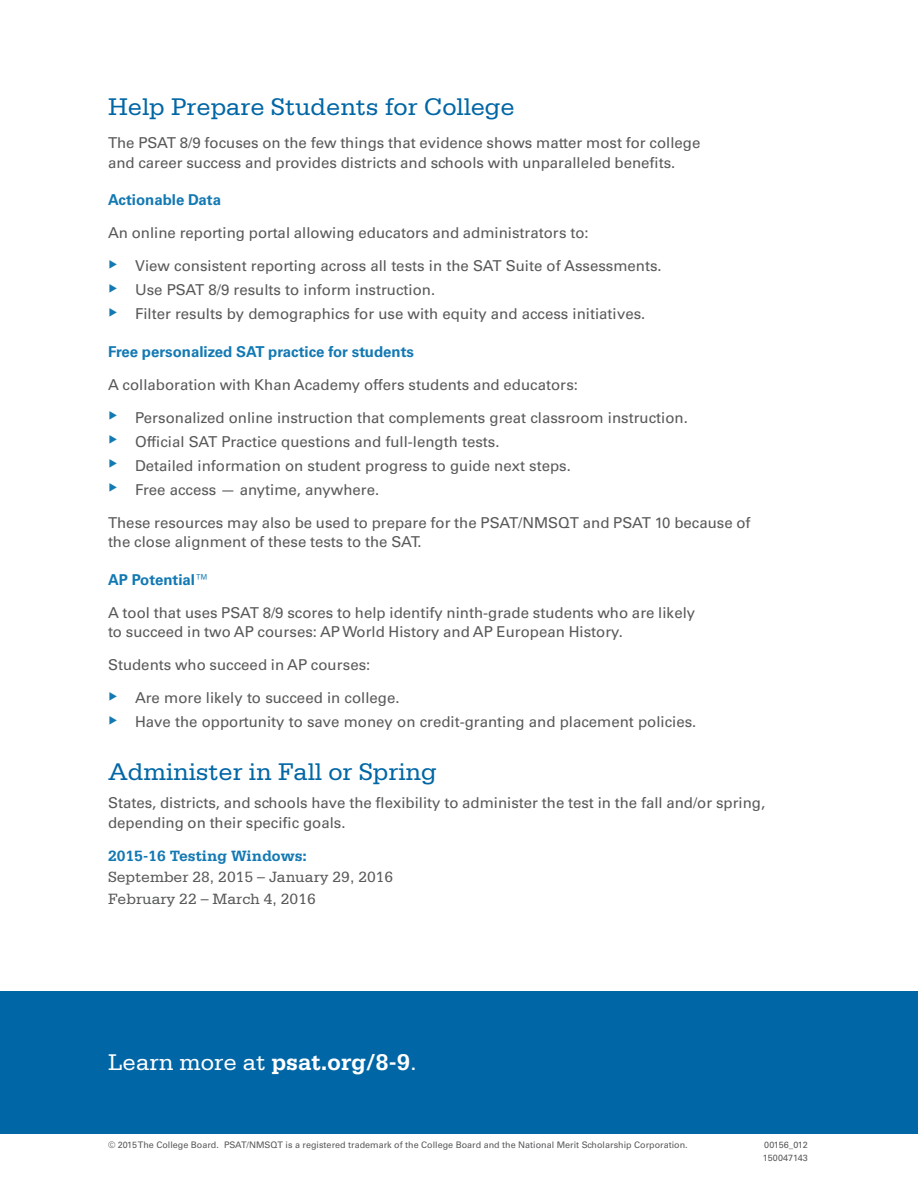
<style>
.page{position:relative;width:918px;height:1188px;background:#fff}
.page>*{position:absolute;margin:0;border:0;box-sizing:border-box;transform-origin:0 0}
.t1{font:25.5px "Serifa Std";color:#0066a5}
.t2{font:24px "Serifa Std";color:#fff}
.t3{font:15.75px/22.5px "Serifa Std";color:#58595b}
.t4{font:700 15.75px "Serifa Std";color:#1379b3}
.t5{font:15px/24px "Univers LT Std";color:#58595b}
.t6{font:700 15px "Univers LT Std";color:#1379b3}
.t7{font:9px/12.8px "Univers LT Std";color:#58595b}
.s1{color:#1379b3}
.s2{font-weight:400}
.s3{font-weight:700}
</style>
<div class="page">
<div style="left:0;top:992px;width:918px;height:142px;background:#0066a5"></div>
<h1 class="t1" style="left:108px;top:93px;width:408px">Help Prepare Students for College</h1>
<p class="t5" style="left:108px;top:133px;width:594px;line-height:19.5px">The PSAT 8/9 focuses on the few things that evidence shows matter most for college and career success and provides districts and schools with unparalleled benefits.</p>
<p class="t6" style="left:108px;top:191px;width:115px">Actionable Data</p>
<p class="t5" style="left:108px;top:221px;width:482px">An online reporting portal allowing educators and administrators to:</p>
<p class="t5" style="left:108px;top:254px;width:555px"><span class="s1">▶</span> View consistent reporting across all tests in the SAT Suite of Assessments. <span class="s1">▶</span> Use PSAT 8/9 results to inform instruction.<br><span class="s1">▶</span> Filter results by demographics for use with equity and access initiatives.</p>
<p class="t6" style="left:108px;top:343px;width:308px">Free personalized SAT practice for students</p>
<p class="t5" style="left:108px;top:373px;width:472px">A collaboration with Khan Academy offers students and educators:</p>
<p class="t5" style="left:108px;top:406px;width:581px"><span class="s1">▶</span> Personalized online instruction that complements great classroom instruction. <span class="s1">▶</span> Official SAT Practice questions and full-length tests.<br><span class="s1">▶</span> Detailed information on student progress to guide next steps.<br><span class="s1">▶</span> Free access — anytime, anywhere.</p>
<p class="t5" style="left:108px;top:513px;width:644px;line-height:19.5px">These resources may also be used to prepare for the PSAT/NMSQT and PSAT 10 because of the close alignment of these tests to the SAT.</p>
<p class="t6" style="left:108px;top:571px;width:104px">AP Potential<span class="s2">™</span></p>
<p class="t5" style="left:108px;top:603px;width:589px;line-height:19.5px">A tool that uses PSAT 8/9 scores to help identify ninth-grade students who are likely to succeed in two AP courses: AP World History and AP European History.</p>
<p class="t5" style="left:108px;top:653px;width:264px">Students who succeed in AP courses:</p>
<p class="t5" style="left:108px;top:686px;width:590px"><span class="s1">▶</span> Are more likely to succeed in college.<br><span class="s1">▶</span> Have the opportunity to save money on credit-granting and placement policies.</p>
<h1 class="t1" style="left:108px;top:757px;width:330px">Administer in Fall or Spring</h1>
<p class="t5" style="left:108px;top:793px;width:659px;line-height:19.5px">States, districts, and schools have the flexibility to administer the test in the fall and/or spring, depending on their specific goals.</p>
<p class="t4" style="left:108px;top:846px;width:200px">2015-16 Testing Windows:</p>
<p class="t3" style="left:108px;top:866px;width:287px">September 28, 2015 – January 29, 2016<br>February 22 – March 4, 2016</p>
<h2 class="t2" style="left:108px;top:1049px;width:310px">Learn more at <span class="s3">psat.org/8-9</span>.</h2>
<p class="t7" style="left:108px;top:1138px;width:581px">© 2015 The College Board. PSAT/NMSQT is a registered trademark of the College Board and the National Merit Scholarship Corporation.</p>
<p class="t7" style="left:763px;top:1138px;width:46px">00156_012<br>150047143</p>
</div>
